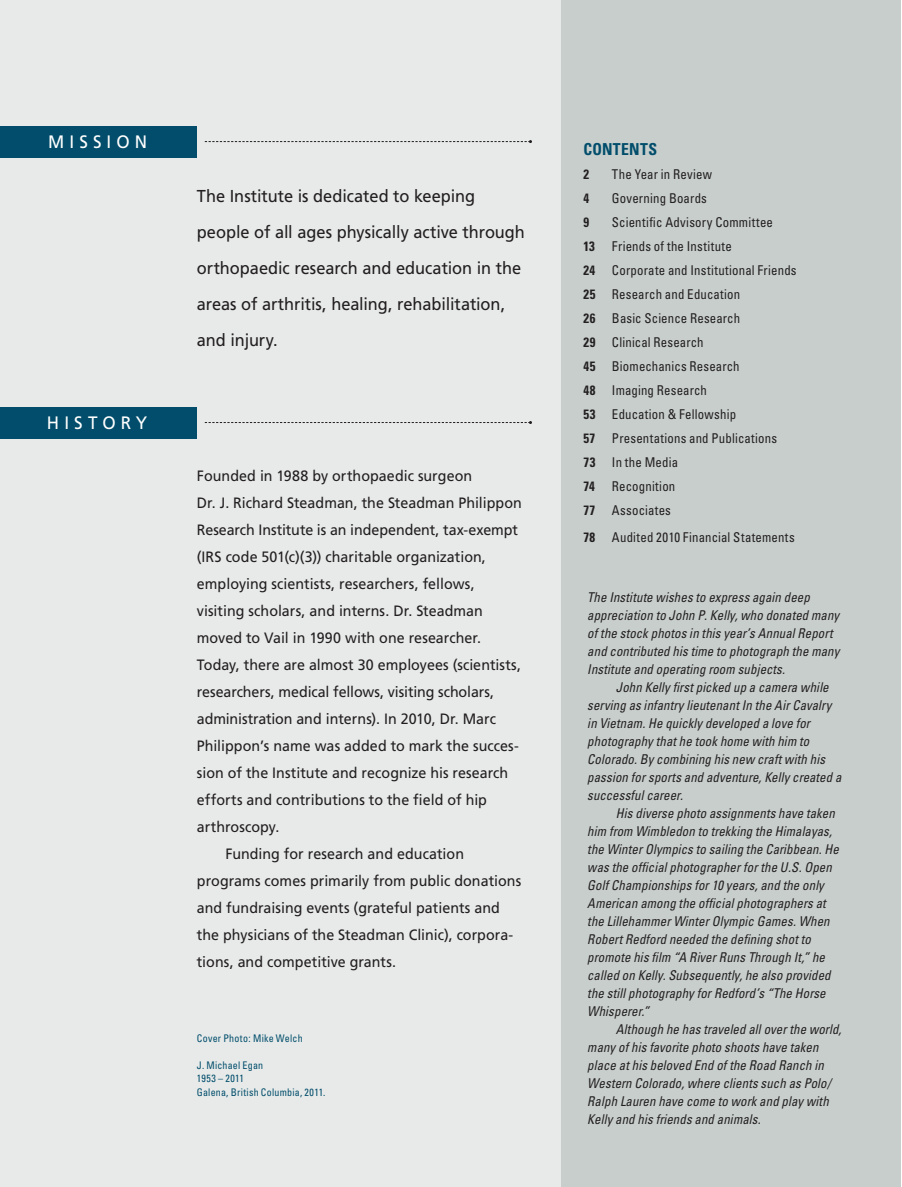
<style>
.page{position:relative;width:902px;height:1187px;background:#fff}
.page>*{position:absolute;margin:0;border:0;box-sizing:border-box;transform-origin:0 0}
.t1{font:18px "Frutiger";color:#fff;scale:.95 1}
.t2{font:17.25px/36px "Frutiger";letter-spacing:-.005em;color:#231f20;scale:.95 1}
.t3{font:700 condensed 16.5px "Univers";letter-spacing:.025em;color:#014d6b;scale:.95 1}
.t4{font:15px "Frutiger";color:#231f20;scale:.95 1}
.t5{font:italic condensed 13.5px/18px "Univers";letter-spacing:.01em;color:#231f20;scale:.95 1}
.t6{font:condensed 13.5px/24px "Univers";letter-spacing:.015em;color:#231f20;scale:.95 1}
.t7{font:700 condensed 13.5px "Univers";color:#231f20;scale:.95 1}
.t8{font:condensed 10.5px/13.5px "Univers";letter-spacing:.025em;color:#014d6b;scale:.95 1}
.s1{font-weight:700}
</style>
<div class="page">
<div style="left:560px;top:0;width:340px;height:1187px;background:#c7cecc"></div>
<div style="left:0;top:0;width:560px;height:1187px;background:#e7eae9"></div>
<svg style="left:205px;top:140px;width:327px;height:3px"></svg>
<div style="left:0;top:126px;width:196px;height:31px;background:#014d6b"></div>
<svg style="left:205px;top:421px;width:327px;height:3px"></svg>
<div style="left:0;top:407px;width:196px;height:31px;background:#014d6b"></div>
<h1 class="t1" style="left:48px;top:132px;width:24px">M issi</h1>
<h1 class="t1" style="left:116px;top:132px;width:31px">o n</h1>
<h1 class="t1" style="left:47px;top:412px;width:20px">H ist</h1>
<h1 class="t1" style="left:102px;top:412px;width:49px">ory</h1>
<p class="t2" style="left:197px;top:178px;width:347px">The Institute is dedicated to keeping people of all ages physically active through orthopaedic research and education in the areas of arthritis, healing, rehabilitation, and injury.</p>
<p class="t4" style="left:197px;top:467px;width:291px">Founded in 1988 by orthopaedic surgeon</p>
<p class="t4" style="left:197px;top:494px;width:343px">Dr. J. Richard Steadman, the Steadman Philippon</p>
<p class="t4" style="left:197px;top:521px;width:339px">Research Institute is an independent, tax-exempt</p>
<p class="t4" style="left:197px;top:548px;width:306px">(IRS code 501(c)(3)) charitable organization,</p>
<p class="t4" style="left:197px;top:575px;width:294px">employing scientists, researchers, fellows,</p>
<p class="t4" style="left:197px;top:602px;width:302px">visiting scholars, and interns. Dr. Steadman</p>
<p class="t4" style="left:197px;top:629px;width:301px">moved to Vail in 1990 with one researcher.</p>
<p class="t4" style="left:197px;top:656px;width:343px">Today, there are almost 30 employees (scientists,</p>
<p class="t4" style="left:197px;top:683px;width:314px">researchers, medical fellows, visiting scholars,</p>
<p class="t4" style="left:197px;top:710px;width:316px">administration and interns). In 2010, Dr. Marc</p>
<p class="t4" style="left:197px;top:737px;width:340px">Philippon’s name was added to mark the succes-</p>
<p class="t4" style="left:197px;top:764px;width:329px">sion of the Institute and recognize his research</p>
<p class="t4" style="left:197px;top:791px;width:307px">efforts and contributions to the field of hip</p>
<p class="t4" style="left:197px;top:818px;width:88px">arthroscopy.</p>
<p class="t4" style="left:225px;top:845px;width:253px">Funding for research and education</p>
<p class="t4" style="left:197px;top:872px;width:343px">programs comes primarily from public donations</p>
<p class="t4" style="left:197px;top:899px;width:320px">and fundraising events (grateful patients and</p>
<p class="t4" style="left:197px;top:926px;width:334px">the physicians of the Steadman Clinic), corpora-</p>
<p class="t4" style="left:197px;top:953px;width:211px">tions, and competitive grants.</p>
<p class="t8" style="left:197px;top:1031px;width:113px">Cover Photo: Mike Welch</p>
<p class="t8" style="left:197px;top:1058px;width:137px">J. Michael Egan<br>1953 – 2011<br>Galena, British Columbia, 2011.</p>
<p class="t3" style="left:583px;top:139px;width:79px">CONTENTS</p>
<p class="t7" style="left:583px;top:166px;width:7px">2</p>
<p class="t6" style="left:612px;top:162px;width:107px">The Year in Review</p>
<p class="t7" style="left:583px;top:190px;width:7px">4</p>
<p class="t6" style="left:612px;top:186px;width:101px">Governing Boards</p>
<p class="t7" style="left:583px;top:214px;width:7px">9</p>
<p class="t6" style="left:612px;top:210px;width:171px">Scientific Advisory Committee</p>
<p class="t7" style="left:583px;top:238px;width:14px">13</p>
<p class="t6" style="left:583px;top:234px;width:226px;text-indent:28px">Friends of the Institute<br><span class="s1">24</span> Corporate and Institutional Friends<br><span class="s1">25</span> Research and Education<br><span class="s1">26</span> Basic Science Research<br><span class="s1">29</span> Clinical Research<br><span class="s1">45</span> Biomechanics Research<br><span class="s1">48</span> Imaging Research<br><span class="s1">53</span> Education &amp; Fellowship<br><span class="s1">57</span> Presentations and Publications<br><span class="s1">73</span> In the Media<br><span class="s1">74</span></p>
<p class="t6" style="left:583px;top:474px;width:98px;text-indent:28px">Recognition<br><span class="s1">77</span> Associates</p>
<p class="t6" style="left:583px;top:525px;width:224px"><span class="s1">78</span> Audited 2010 Financial Statements</p>
<p class="t5" style="left:587px;top:588px;width:267px">The Institute wishes to express again deep appreciation to John P. Kelly, who donated many of the stock photos in this year’s Annual Report and contributed his time to photograph the many Institute and operating room subjects.</p>
<p class="t5" style="left:587px;top:678px;width:269px;text-indent:28px">John Kelly first picked up a camera while serving as infantry lieutenant In the Air Cavalry in Vietnam. He quickly developed a love for photography that he took home with him to Colorado. By combining his new craft with his passion for sports and adventure, Kelly created a successful career.</p>
<p class="t5" style="left:587px;top:804px;width:266px;text-indent:28px">His diverse photo assignments have taken him from Wimbledon to trekking the Himalayas, the Winter Olympics to sailing the Caribbean. He was the official photographer for the U.S. Open Golf Championships for 10 years, and the only American among the official photographers at the Lillehammer Winter Olympic Games. When Robert Redford needed the defining shot to promote his film “A River Runs Through It,” he called on Kelly. Subsequently, he also provided the still photography for Redford’s “The Horse Whisperer.”</p>
<p class="t5" style="left:587px;top:1020px;width:269px;text-indent:28px">Although he has traveled all over the world, many of his favorite photo shoots have taken place at his beloved End of the Road Ranch in Western Colorado, where clients such as Polo/ Ralph Lauren have come to work and play with Kelly and his friends and animals.</p>
</div>
